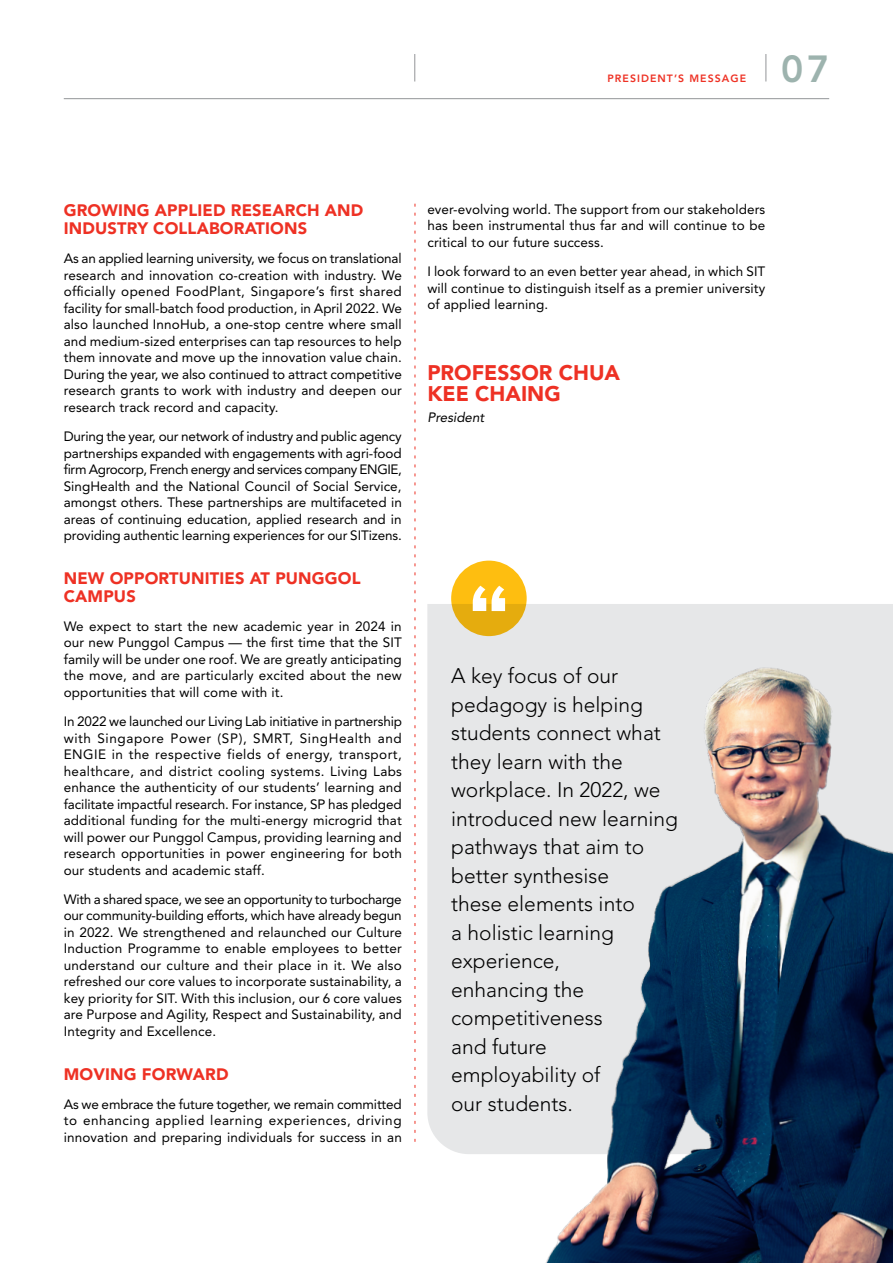
<style>
.page{position:relative;width:893px;height:1263px;background:#fff}
.page>*{position:absolute;margin:0;border:0;box-sizing:border-box;transform-origin:0 0}
.t1{font:800 37.5px "Avenir LT Std";color:#9db3ae}
.t2{font:300 21px/28.5px "Avenir LT Std";color:#000}
.t3{font:900 21px/21px "Avenir LT Std";color:#ee3124}
.t4{font:900 16.5px/18px "Avenir LT Std";letter-spacing:.01em;color:#ee3124}
.t5{font:13.5px/16.5px "Avenir LT Std";letter-spacing:.01em;color:#000;text-align:justify}
.t6{font:italic 13.5px "Avenir LT Std";color:#000}
.t7{font:800 10.5px "Avenir LT Std";letter-spacing:.1em;color:#ee3124}
</style>
<div class="page">
<img style="left:427px;top:560px;width:466px;height:703px">
<div style="left:451px;top:561px;width:76px;height:75px;background:linear-gradient(to bottom,#ffc411,#e1aa10);border-radius:50%"></div>
<svg style="left:473px;top:586px;width:32px;height:25px"></svg>
<svg style="left:415px;top:204px;width:1px;height:938px"></svg>
<svg style="left:414px;top:54px;width:1px;height:27px"></svg>
<svg style="left:766px;top:54px;width:1px;height:27px"></svg>
<hr style="left:64px;top:98px;width:765px;height:1px;background:#939598">
<p class="t7" style="left:607px;top:72px;width:140px">PRESIDENT’S MESSAGE</p>
<h1 class="t1" style="left:781px;top:46px;width:50px">07</h1>
<p class="t4" style="left:64px;top:201px;width:301px">GROWING APPLIED RESEARCH AND<br>INDUSTRY COLLABORATIONS</p>
<p class="t5" style="left:64px;top:251px;width:340px">As an applied learning university, we focus on translational research and innovation co-creation with industry. We officially opened FoodPlant, Singapore’s first shared facility for small-batch food production, in April 2022. We also launched InnoHub, a one-stop centre where small and medium-sized enterprises can tap resources to help them innovate and move up the innovation value chain.<br>During the year, we also continued to attract competitive research grants to work with industry and deepen our research track record and capacity.</p>
<p class="t5" style="left:64px;top:428px;width:340px">During the year, our network of industry and public agency partnerships expanded with engagements with agri-food firm Agrocorp, French energy and services company ENGIE, SingHealth and the National Council of Social Service, amongst others. These partnerships are multifaceted in areas of continuing education, applied research and in providing authentic learning experiences for our SITizens.</p>
<p class="t4" style="left:64px;top:569px;width:298px">NEW OPPORTUNITIES AT PUNGGOL<br>CAMPUS</p>
<p class="t5" style="left:64px;top:618px;width:340px">We expect to start the new academic year in 2024 in our new Punggol Campus — the first time that the SIT family will be under one roof. We are greatly anticipating the move, and are particularly excited about the new opportunities that will come with it.</p>
<p class="t5" style="left:64px;top:713px;width:340px">In 2022 we launched our Living Lab initiative in partnership with Singapore Power (SP), SMRT, SingHealth and ENGIE in the respective fields of energy, transport, healthcare, and district cooling systems. Living Labs enhance the authenticity of our students’ learning and facilitate impactful research. For instance, SP has pledged additional funding for the multi-energy microgrid that will power our Punggol Campus, providing learning and research opportunities in power engineering for both our students and academic staff.</p>
<p class="t5" style="left:64px;top:891px;width:340px">With a shared space, we see an opportunity to turbocharge our community-building efforts, which have already begun in 2022. We strengthened and relaunched our Culture Induction Programme to enable employees to better understand our culture and their place in it. We also refreshed our core values to incorporate sustainability, a key priority for SIT. With this inclusion, our 6 core values are Purpose and Agility, Respect and Sustainability, and Integrity and Excellence.</p>
<p class="t4" style="left:64px;top:1065px;width:166px">MOVING FORWARD</p>
<p class="t5" style="left:64px;top:1096px;width:340px">As we embrace the future together, we remain committed to enhancing applied learning experiences, driving innovation and preparing individuals for success in an</p>
<p class="t5" style="left:427px;top:201px;width:340px">ever-evolving world. The support from our stakeholders has been instrumental thus far and will continue to be critical to our future success.</p>
<p class="t5" style="left:427px;top:263px;width:339px">I look forward to an even better year ahead, in which SIT will continue to distinguish itself as a premier university of applied learning.</p>
<h2 class="t3" style="left:427px;top:362px;width:194px">PROFESSOR CHUA<br>KEE CHAING</h2>
<p class="t6" style="left:427px;top:409px;width:59px">President</p>
<p class="t2" style="left:451px;top:662px;width:228px">A key focus of our pedagogy is helping students connect what they learn with the workplace. In 2022, we introduced new learning pathways that aim to better synthesise<br>these elements into<br>a holistic learning experience,<br>enhancing the competitiveness<br>and future<br>employability of<br>our students.</p>
</div>
